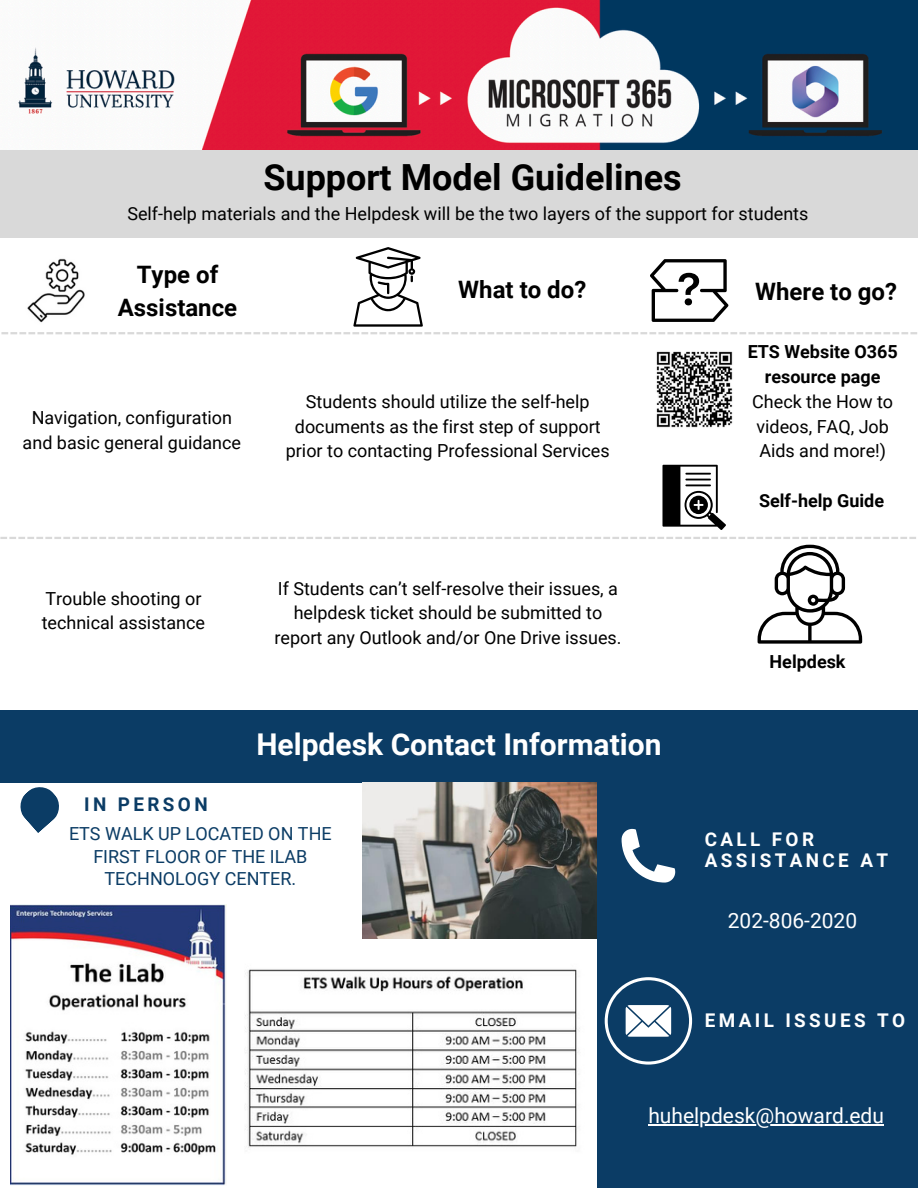
<style>
.page{position:relative;width:918px;height:1188px;background:#fff}
.page>*{position:absolute;margin:0;border:0;box-sizing:border-box;transform-origin:0 0}
.t1{font:700 36px "Roboto";color:#000}
.t2{font:700 30px "Roboto";color:#fff}
.t3{font:700 24px/32.7px "Roboto";color:#000;text-align:center}
.t4{font:21px "Roboto";color:#fff}
.t5{font:700 18.9px/21.6px "Roboto";letter-spacing:.18em;color:#fff}
.t6{font:700 18.9px "Roboto";letter-spacing:.18em;color:#0b3c65}
.t7{font:18px/24.8px "Roboto";color:#000;text-align:center}
.t8{font:18px/22.5px "Roboto";color:#0b3c65;text-align:center}
.t9{font:700 18px/24.8px "Roboto";color:#000;text-align:center}
</style>
<div class="page">
<div style="left:597px;top:779px;width:321px;height:409px;background:#0b3c65"></div>
<svg style="left:13px;top:782px;width:54px;height:51px"></svg>
<svg style="left:622px;top:829px;width:53px;height:54px"></svg>
<div style="left:0;top:710px;width:918px;height:72px;background:#0b3c65"></div>
<svg style="left:758px;top:545px;width:104px;height:99px"></svg>
<svg style="left:354px;top:247px;width:69px;height:79px"></svg>
<div style="left:0;top:150px;width:918px;height:88px;background:#d9d9d9"></div>
<img style="left:27px;top:258px;width:58px;height:65px">
<svg style="left:605px;top:977px;width:87px;height:88px"></svg>
<svg style="left:650px;top:259px;width:78px;height:63px"></svg>
<svg style="left:0;top:537px;width:916px;height:2px"></svg>
<svg style="left:1px;top:332px;width:916px;height:2px"></svg>
<img style="left:363px;top:782px;width:234px;height:157px">
<svg style="left:662px;top:465px;width:64px;height:65px"></svg>
<img style="left:18px;top:0;width:900px;height:150px">
<img style="left:11px;top:905px;width:216px;height:280px">
<img style="left:245px;top:969px;width:335px;height:179px">
<hr style="left:648px;top:1124px;width:236px;height:1px;background:#fff">
<img style="left:656px;top:351px;width:77px;height:77px">
<p class="t1" style="left:263px;top:157px;width:420px">Support Model Guidelines</p>
<p class="t7" style="left:127px;top:202px;width:682px">Self-help materials and the Helpdesk will be the two layers of the support for students</p>
<p class="t3" style="left:118px;top:259px;width:121px">Type of<br>Assistance</p>
<p class="t7" style="left:23px;top:406px;width:220px">Navigation, configuration and basic general guidance</p>
<p class="t3" style="left:458px;top:273px;width:130px">What to do?</p>
<p class="t3" style="left:755px;top:275px;width:143px">Where to go?</p>
<p class="t7" style="left:286px;top:389px;width:325px">Students should utilize the self-help documents as the first step of support prior to contacting Professional Services</p>
<p class="t9" style="left:748px;top:340px;width:151px">ETS Website O365 resource page</p>
<h1 class="t7" style="left:752px;top:389px;width:142px;text-align:left">Check the How to videos, FAQ, Job<br>Aids and more!)</h1>
<p class="t9" style="left:759px;top:488px;width:127px">Self-help Guide</p>
<p class="t7" style="left:42px;top:586px;width:165px;text-align:left">Trouble shooting or technical assistance</p>
<p class="t7" style="left:274px;top:576px;width:349px">If Students can’t self-resolve their issues, a helpdesk ticket should be submitted to report any Outlook and/or One Drive issues.</p>
<h5 class="t2" style="left:256px;top:727px;width:407px">Helpdesk Contact Information</h5>
<p class="t9" style="left:770px;top:649px;width:78px">Helpdesk</p>
<p class="t6" style="left:84px;top:794px;width:125px">IN PERSON</p>
<h2 class="t8" style="left:69px;top:823px;width:264px">ETS WALK UP LOCATED ON THE<br>FIRST FLOOR OF THE ILAB<br>TECHNOLOGY CENTER.</h2>
<p class="t5" style="left:705px;top:828px;width:185px">CALL FOR<br>ASSISTANCE AT</p>
<h2 class="t4" style="left:728px;top:909px;width:131px">202-806-2020</h2>
<h3 class="t5" style="left:705px;top:1009px;width:202px">EMAIL ISSUES TO</h3>
<p class="t4" style="left:648px;top:1103px;width:237px">huhelpdesk@howard.edu</p>
</div>
